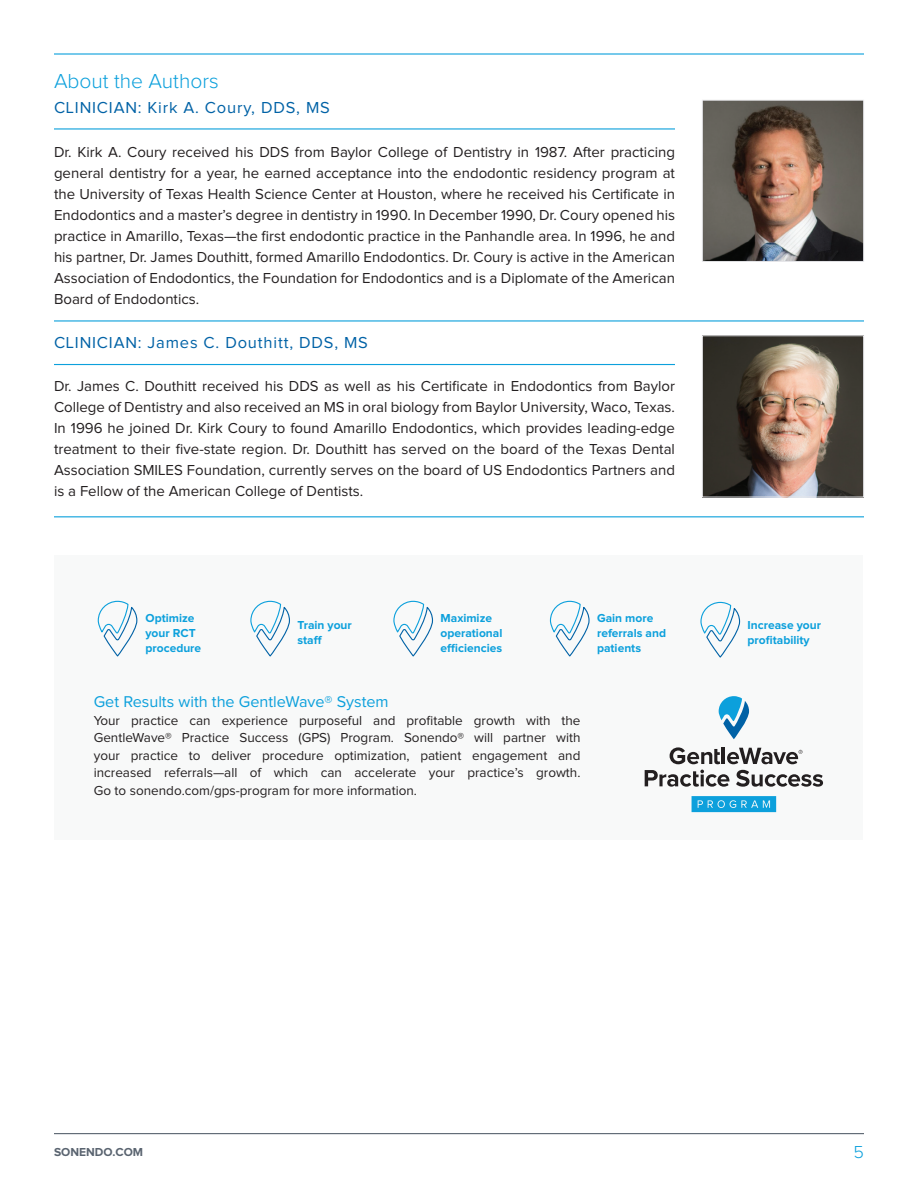
<style>
.page{position:relative;width:918px;height:1188px;background:#fff}
.page>*{position:absolute;margin:0;border:0;box-sizing:border-box;transform-origin:0 0}
.body_copy{font:300 21px "Proxima Nova";color:#0ca0dc}
.t1{font:300 18px "Proxima Nova";color:#0ca0dc}
.t2{font:16.5px "Proxima Nova";letter-spacing:.05em;color:#0162a6}
.t3{font:16.2px "Proxima Nova";color:#0ca0dc}
.body_copy-2{font:15px/21px "Proxima Nova";color:#231f20;text-align:justify}
.body_copy-3{font:13.5px/17.5px "Proxima Nova";color:#231f20;text-align:justify}
.t4{font:700 12px/15px "Proxima Nova";color:#0ca0dc}
.t5{font:700 12px "Proxima Nova";color:#5a6470}
</style>
<div class="page">
<hr style="left:54px;top:1133px;width:810px;height:1px;background:#5a6470">
<hr style="left:54px;top:53px;width:810px;height:2px;background:#0ca0dc">
<div style="left:54px;top:555px;width:808px;height:285px;background:#f8f9f9"></div>
<hr style="left:54px;top:320px;width:810px;height:2px;background:#0ca0dc">
<hr style="left:54px;top:516px;width:810px;height:1px;background:#0ca0dc">
<hr style="left:54px;top:128px;width:621px;height:2px;background:#0ca0dc">
<hr style="left:54px;top:364px;width:621px;height:1px;background:#0ca0dc">
<img style="left:704px;top:102px;width:158px;height:158px">
<div style="left:702px;top:100px;width:162px;height:162px;border:1px solid #e7e7ea"></div>
<img style="left:704px;top:337px;width:158px;height:158px">
<div style="left:702px;top:335px;width:162px;height:162px;border:1px solid #e7e7ea"></div>
<svg style="left:692px;top:796px;width:84px;height:16px"></svg>
<svg style="left:670px;top:747px;width:50px;height:17px"></svg>
<hr style="left:722px;top:748px;width:3px;height:16px;background:#231f20">
<svg style="left:727px;top:748px;width:76px;height:16px"></svg>
<svg style="left:645px;top:770px;width:84px;height:17px"></svg>
<svg style="left:736px;top:770px;width:87px;height:17px"></svg>
<svg style="left:719px;top:696px;width:30px;height:43px"></svg>
<svg style="left:97px;top:600px;width:41px;height:57px"></svg>
<svg style="left:250px;top:600px;width:40px;height:57px"></svg>
<svg style="left:393px;top:600px;width:41px;height:57px"></svg>
<svg style="left:549px;top:600px;width:41px;height:57px"></svg>
<svg style="left:700px;top:601px;width:41px;height:57px"></svg>
<p class="body_copy" style="left:54px;top:69px;width:166px">About the Authors</p>
<p class="t2" style="left:54px;top:98px;width:277px">CLINICIAN: Kirk A. Coury, DDS, MS</p>
<p class="body_copy-2" style="left:54px;top:142px;width:623px">Dr. Kirk A. Coury received his DDS from Baylor College of Dentistry in 1987. After practicing general dentistry for a year, he earned acceptance into the endodontic residency program at the University of Texas Health Science Center at Houston, where he received his Certificate in Endodontics and a master’s degree in dentistry in 1990. In December 1990, Dr. Coury opened his practice in Amarillo, Texas—the first endodontic practice in the Panhandle area. In 1996, he and his partner, Dr. James Douthitt, formed Amarillo Endodontics. Dr. Coury is active in the American Association of Endodontics, the Foundation for Endodontics and is a Diplomate of the American Board of Endodontics.</p>
<p class="t2" style="left:54px;top:334px;width:315px">CLINICIAN: James C. Douthitt, DDS, MS</p>
<p class="body_copy-2" style="left:54px;top:376px;width:623px">Dr. James C. Douthitt received his DDS as well as his Certificate in Endodontics from Baylor College of Dentistry and also received an MS in oral biology from Baylor University, Waco, Texas.<br>In 1996 he joined Dr. Kirk Coury to found Amarillo Endodontics, which provides leading-edge treatment to their five-state region. Dr. Douthitt has served on the board of the Texas Dental Association SMILES Foundation, currently serves on the board of US Endodontics Partners and is a Fellow of the American College of Dentists.</p>
<p class="t4" style="left:146px;top:610px;width:57px">Optimize your RCT procedure</p>
<p class="t4" style="left:298px;top:618px;width:56px">Train your staff</p>
<p class="t4" style="left:441px;top:610px;width:63px">Maximize operational efficiencies</p>
<p class="t4" style="left:597px;top:610px;width:71px">Gain more referrals and patients</p>
<p class="t4" style="left:748px;top:618px;width:75px">Increase your profitability</p>
<p class="t3" style="left:94px;top:693px;width:296px">Get Results with the GentleWave® System</p>
<p class="body_copy-3" style="left:94px;top:712px;width:488px">Your practice can experience purposeful and profitable growth with the GentleWave® Practice Success (GPS) Program. Sonendo® will partner with your practice to deliver procedure optimization, patient engagement and increased referrals—all of which can accelerate your practice’s growth.<br>Go to sonendo.com/gps-program for more information.</p>
<p class="t5" style="left:54px;top:1145px;width:91px">SONENDO.COM</p>
<p class="t1" style="left:854px;top:1143px;width:12px">5</p>
</div>
